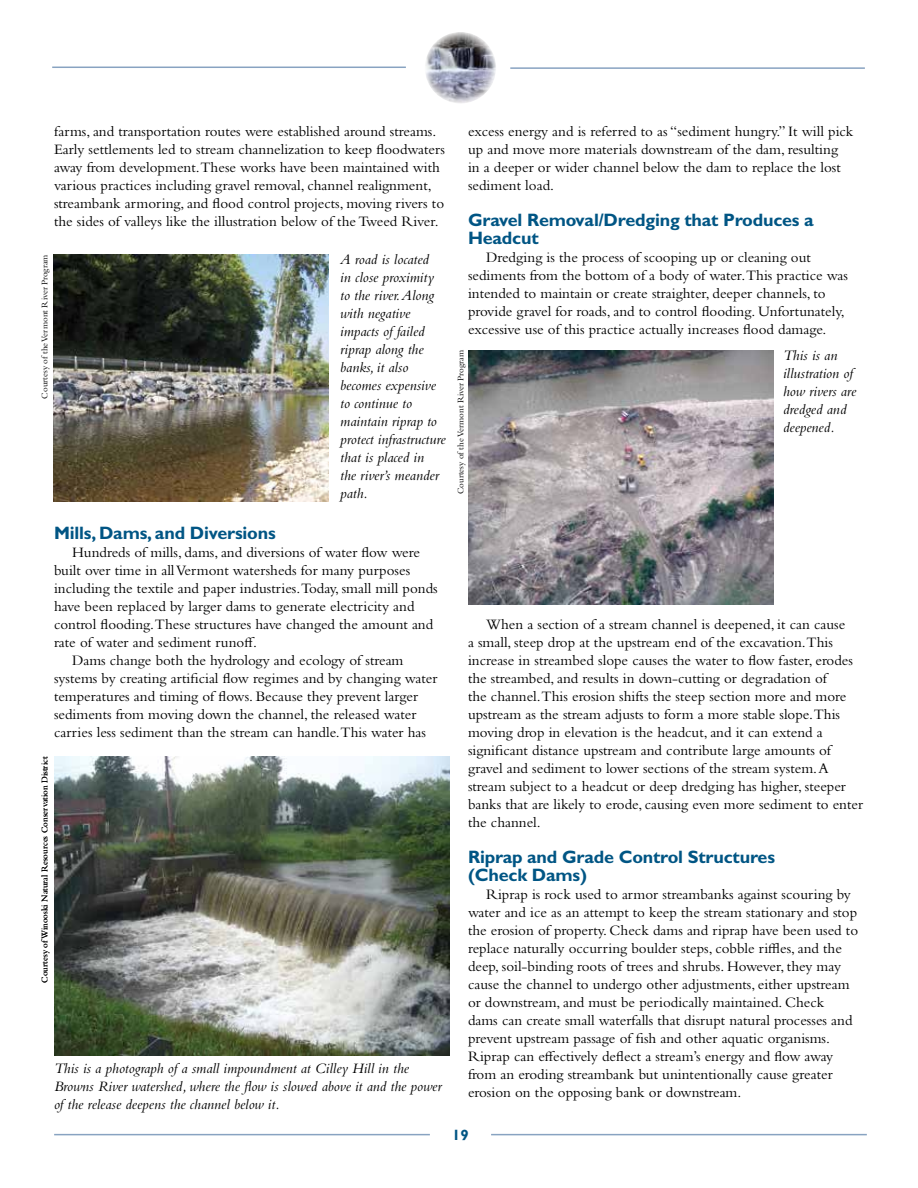
<style>
.page{position:relative;width:918px;height:1188px;background:#fff}
.page>*{position:absolute;margin:0;border:0;box-sizing:border-box;transform-origin:0 0}
.t1{font:700 18px/18px "Gill Sans Std";letter-spacing:-.01em;color:#005584}
.t2{font:15px/18px "Bembo Std";color:#000}
.t3{font:italic 15px/18px "Bembo Std";color:#000}
.t4{font:700 15px "Gill Sans Std";color:#005584}
.t5{font:9px "Bembo Std";color:#000}
</style>
<div class="page">
<hr style="left:52px;top:67px;width:354px;height:1px;background:#88a3c1">
<hr style="left:510px;top:67px;width:355px;height:2px;background:#88a3c1">
<img style="left:425px;top:32px;width:71px;height:72px;border-radius:36px">
<hr style="left:54px;top:1134px;width:376px;height:1px;background:#88a3c1">
<hr style="left:491px;top:1134px;width:376px;height:1px;background:#88a3c1">
<img style="left:53px;top:254px;width:275px;height:247px">
<img style="left:54px;top:757px;width:396px;height:299px">
<img style="left:468px;top:350px;width:306px;height:255px">
<p class="t2" style="left:54px;top:122px;width:392px">farms, and transportation routes were established around streams.<br>Early settlements led to stream channelization to keep floodwaters away from development.These works have been maintained with various practices including gravel removal, channel realignment, streambank armoring, and flood control projects, moving rivers to the sides of valleys like the illustration below of the Tweed River.</p>
<p class="t2" style="left:468px;top:122px;width:387px">excess energy and is referred to as “sediment hungry.” It will pick up and move more materials downstream of the dam, resulting in a deeper or wider channel below the dam to replace the lost sediment load.</p>
<p class="t1" style="left:468px;top:211px;width:347px">Gravel Removal/Dredging that Produces a<br>Headcut</p>
<p class="t2" style="left:468px;top:248px;width:382px;text-indent:18px">Dredging is the process of scooping up or cleaning out sediments from the bottom of a body of water.This practice was intended to maintain or create straighter, deeper channels, to provide gravel for roads, and to control flooding. Unfortunately, excessive use of this practice actually increases flood damage.</p>
<p class="t3" style="left:340px;top:250px;width:107px">A road is located<br>in close proximity to the river. Along with negative impacts of failed riprap along the banks, it also becomes expensive to continue to maintain riprap to protect infrastructure that is placed in<br>the river’s meander path.</p>
<p class="t5" style="left:39px;top:399px;width:146px;rotate:-90deg">Courtesy of the Vermont River Program</p>
<p class="t3" style="left:783px;top:346px;width:75px">This is an illustration of how rivers are dredged and deepened.</p>
<p class="t5" style="left:455px;top:494px;width:146px;rotate:-90deg">Courtesy of the Vermont River Program</p>
<p class="t1" style="left:54px;top:524px;width:223px">Mills, Dams, and Diversions</p>
<p class="t2" style="left:72px;top:543px;width:350px">Hundreds of mills, dams, and diversions of water flow were</p>
<p class="t2" style="left:54px;top:561px;width:358px">built over time in all Vermont watersheds for many purposes</p>
<p class="t2" style="left:54px;top:579px;width:385px">including the textile and paper industries.Today, small mill ponds</p>
<p class="t2" style="left:54px;top:597px;width:362px">have been replaced by larger dams to generate electricity and</p>
<p class="t2" style="left:54px;top:615px;width:381px">control flooding.These structures have changed the amount and</p>
<p class="t2" style="left:54px;top:633px;width:204px">rate of water and sediment runoff.</p>
<p class="t2" style="left:72px;top:651px;width:333px">Dams change both the hydrology and ecology of stream</p>
<p class="t2" style="left:54px;top:669px;width:385px">systems by creating artificial flow regimes and by changing water</p>
<p class="t2" style="left:54px;top:687px;width:366px">temperatures and timing of flows. Because they prevent larger</p>
<p class="t2" style="left:54px;top:705px;width:364px">sediments from moving down the channel, the released water</p>
<p class="t2" style="left:54px;top:723px;width:374px">carries less sediment than the stream can handle.This water has</p>
<p class="t5" style="left:39px;top:983px;width:228px;rotate:-90deg">Courtesy of Winooski Natural Resources Conservation District</p>
<p class="t3" style="left:54px;top:1059px;width:389px">This is a photograph of a small impoundment at Cilley Hill in the<br>Browns River watershed, where the flow is slowed above it and the power of the release deepens the channel below it.</p>
<p class="t2" style="left:468px;top:615px;width:397px;text-indent:18px">When a section of a stream channel is deepened, it can cause<br>a small, steep drop at the upstream end of the excavation.This increase in streambed slope causes the water to flow faster, erodes the streambed, and results in down-cutting or degradation of<br>the channel.This erosion shifts the steep section more and more upstream as the stream adjusts to form a more stable slope.This moving drop in elevation is the headcut, and it can extend a significant distance upstream and contribute large amounts of gravel and sediment to lower sections of the stream system. A stream subject to a headcut or deep dredging has higher, steeper banks that are likely to erode, causing even more sediment to enter the channel.</p>
<p class="t1" style="left:468px;top:848px;width:309px">Riprap and Grade Control Structures (Check Dams)</p>
<p class="t2" style="left:468px;top:885px;width:392px;text-indent:18px">Riprap is rock used to armor streambanks against scouring by water and ice as an attempt to keep the stream stationary and stop the erosion of property. Check dams and riprap have been used to replace naturally occurring boulder steps, cobble riffles, and the deep, soil-binding roots of trees and shrubs. However, they may cause the channel to undergo other adjustments, either upstream or downstream, and must be periodically maintained. Check<br>dams can create small waterfalls that disrupt natural processes and prevent upstream passage of fish and other aquatic organisms.<br>Riprap can effectively deflect a stream’s energy and flow away from an eroding streambank but unintentionally cause greater erosion on the opposing bank or downstream.</p>
<p class="t4" style="left:452px;top:1126px;width:18px">19</p>
</div>
